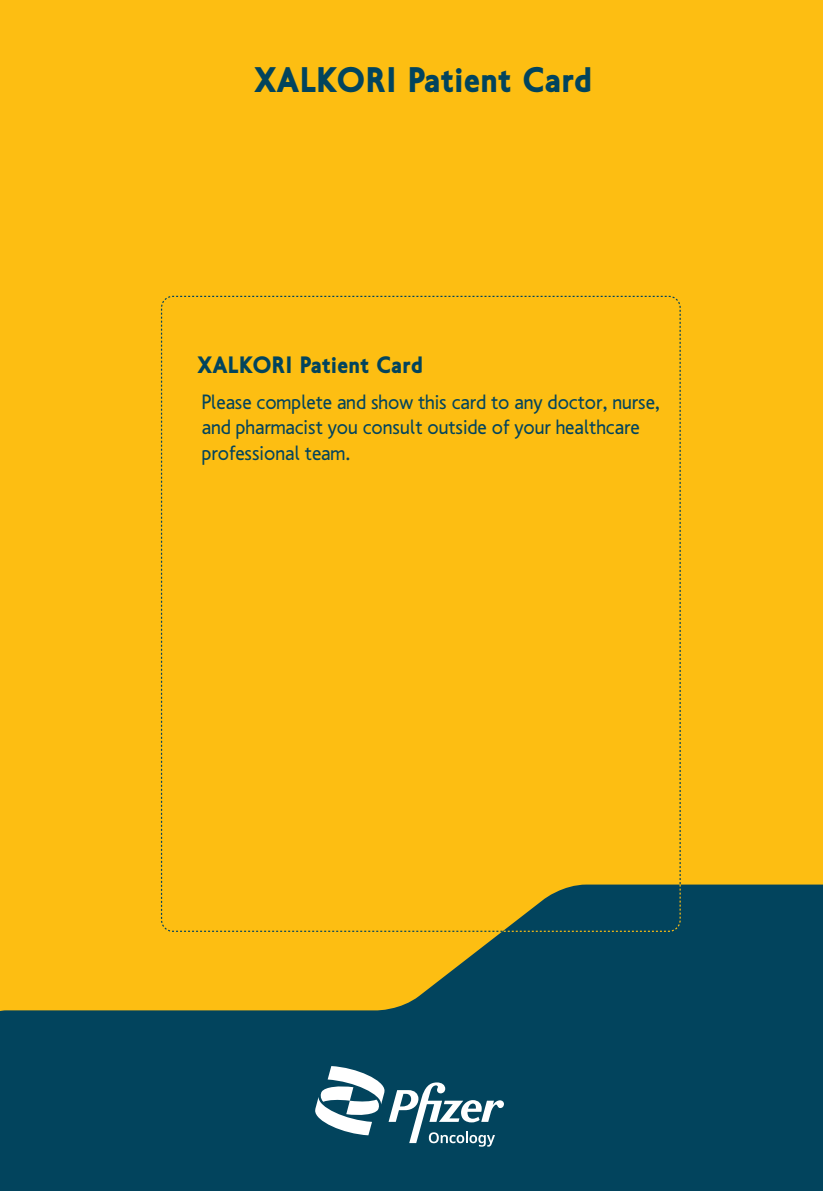
<style>
.page{position:relative;width:823px;height:1191px;background:#fff}
.page>*{position:absolute;margin:0;border:0;box-sizing:border-box;transform-origin:0 0}
.t1{font:900 36px "PF Transport";color:#02445d}
.t2{font:900 24px "PF Transport";color:#02445d}
.t3{font:21px/25.2px "PF Transport";color:#02445d;scale:.95 1}
</style>
<div class="page">
<div style="left:0;top:0;width:822px;height:1191px;background:#fdbe12"></div>
<svg style="left:0;top:884px;width:822px;height:307px;fill:#02445d"></svg>
<svg style="left:315px;top:1066px;width:188px;height:80px;background:#4d7b8d"></svg>
<svg style="left:501px;top:883px;width:180px;height:49px"></svg>
<h1 class="t1" style="left:255px;top:59px;width:339px">XALKORI Patient Card</h1>
<p class="t2" style="left:198px;top:351px;width:226px">XALKORI Patient Card</p>
<p class="t3" style="left:202px;top:389px;width:483px">Please complete and show this card to any doctor, nurse, and pharmacist you consult outside of your healthcare professional team.</p>
</div>
